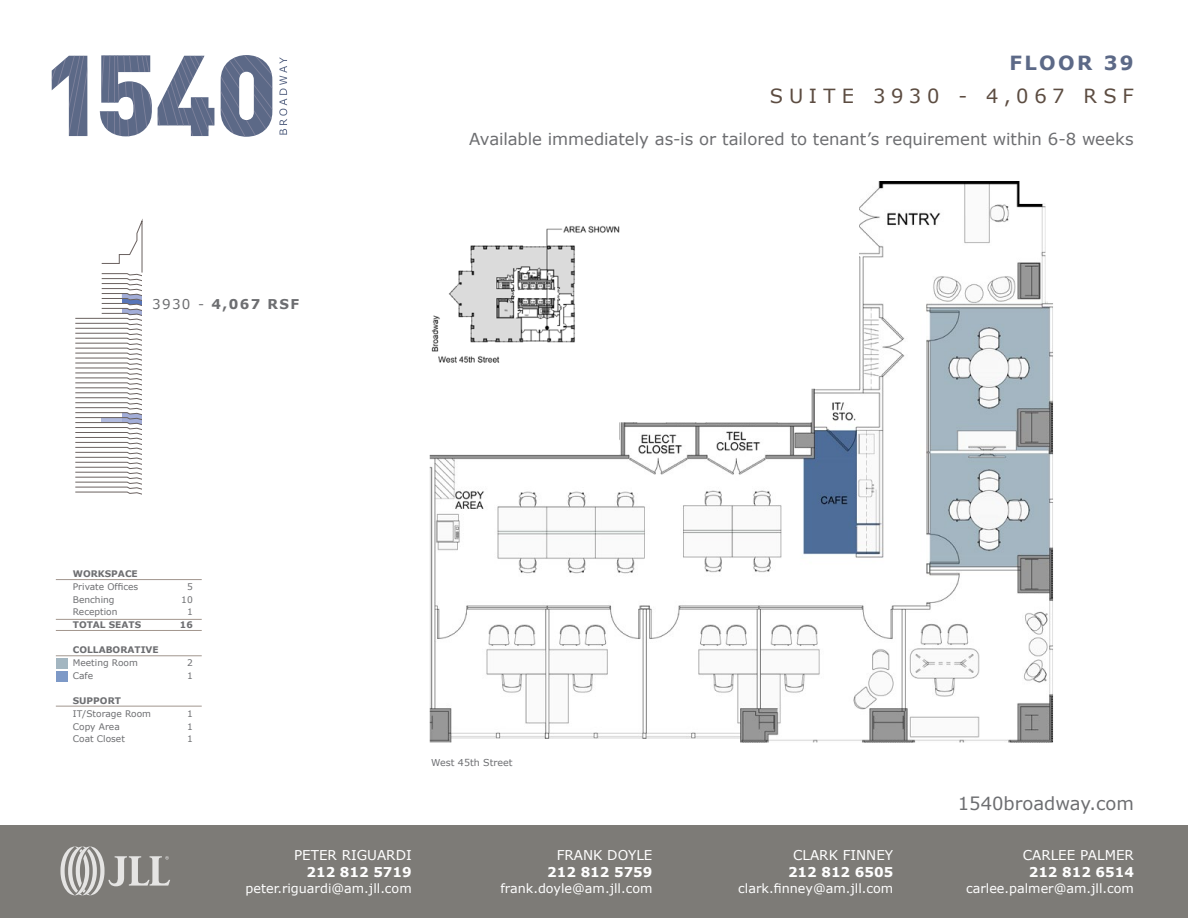
<style>
.page{position:relative;width:1188px;height:918px;background:#fff}
.page>*{position:absolute;margin:0;border:0;box-sizing:border-box;transform-origin:0 0}
.t1{font:19.5px "Verdana";letter-spacing:.3em;color:#5c4c41}
.t2{font:700 19.5px "Verdana";letter-spacing:.12em;color:#5c6987}
.t3{font:18px "Verdana";color:#6d6e71}
.t4{font:16.5px "Verdana";letter-spacing:-.005em;color:#6d6e71}
.t5{font:13.5px "Verdana";color:#fff}
.t6{font:700 13.5px "Verdana";color:#fff}
.t7{font:700 13.5px "Verdana";letter-spacing:.1em;color:#6d6e71}
.t8{font:12.75px "Verdana";color:#fff}
.t9{font:9.6px "Verdana";color:#6d6e71}
.t10{font:9px "Verdana";color:#6d6e71}
.t11{font:700 9px "Verdana";color:#6d6e71}
.s1{font-weight:400}
</style>
<div class="page">
<svg style="left:52px;top:55px;width:221px;height:82px"></svg>
<svg style="left:279px;top:57px;width:8px;height:78px"></svg>
<div style="left:0;top:825px;width:1188px;height:93px;background:#7d7b77"></div>
<svg style="left:60px;top:846px;width:110px;height:49px"></svg>
<img style="left:430px;top:181px;width:623px;height:561px">
<img style="left:430px;top:212px;width:204px;height:163px">
<svg style="left:75px;top:218px;width:68px;height:277px"></svg>
<div style="left:142px;top:274px;width:10px;height:230px;background:#fff"></div>
<div style="left:56px;top:671px;width:11px;height:11px;background:#7d99c7"></div>
<hr style="left:56px;top:579px;width:146px;height:1px;background:#a2968e">
<hr style="left:56px;top:619px;width:146px;height:1px;background:#a2968e">
<hr style="left:56px;top:630px;width:146px;height:1px;background:#a2968e">
<hr style="left:56px;top:656px;width:146px;height:1px;background:#a2968e">
<hr style="left:56px;top:706px;width:146px;height:1px;background:#a2968e">
<div style="left:56px;top:658px;width:11px;height:11px;background:#a3b6c1"></div>
<p class="t7" style="left:152px;top:296px;width:149px"><span class="s1">3930 -</span> 4,067 RSF</p>
<h1 class="t2" style="left:1009px;top:50px;width:126px">FLOOR 39</h1>
<h1 class="t1" style="left:770px;top:84px;width:365px">SUITE 3930 - 4,067 RSF</h1>
<p class="t4" style="left:469px;top:129px;width:666px">Available immediately as-is or tailored to tenant’s requirement within 6-8 weeks</p>
<p class="t11" style="left:73px;top:568px;width:66px">WORKSPACE</p>
<p class="t10" style="left:73px;top:581px;width:67px">Private Offices</p>
<p class="t10" style="left:187px;top:581px;width:7px">5</p>
<p class="t10" style="left:73px;top:594px;width:43px">Benching</p>
<p class="t10" style="left:181px;top:594px;width:13px">10</p>
<p class="t10" style="left:73px;top:606px;width:46px">Reception</p>
<p class="t10" style="left:187px;top:606px;width:7px">1</p>
<p class="t11" style="left:73px;top:619px;width:70px">TOTAL SEATS</p>
<p class="t11" style="left:180px;top:619px;width:14px">16</p>
<p class="t11" style="left:73px;top:644px;width:87px">COLLABORATIVE</p>
<p class="t10" style="left:73px;top:657px;width:67px">Meeting Room</p>
<p class="t10" style="left:187px;top:657px;width:7px">2</p>
<p class="t10" style="left:73px;top:670px;width:22px">Cafe</p>
<p class="t10" style="left:187px;top:670px;width:7px">1</p>
<p class="t11" style="left:73px;top:695px;width:50px">SUPPORT</p>
<p class="t10" style="left:73px;top:708px;width:80px">IT/Storage Room</p>
<p class="t10" style="left:187px;top:708px;width:7px">1</p>
<p class="t10" style="left:73px;top:721px;width:48px">Copy Area</p>
<p class="t10" style="left:187px;top:721px;width:7px">1</p>
<p class="t10" style="left:73px;top:733px;width:54px">Coat Closet</p>
<p class="t10" style="left:187px;top:733px;width:7px">1</p>
<p class="t9" style="left:431px;top:757px;width:83px">West 45th Street</p>
<p class="t5" style="left:294px;top:847px;width:119px">PETER RIGUARDI</p>
<p class="t6" style="left:307px;top:863px;width:107px">212 812 5719</p>
<p class="t8" style="left:246px;top:880px;width:168px">peter.riguardi@am.jll.com</p>
<p class="t5" style="left:557px;top:847px;width:97px">FRANK DOYLE</p>
<p class="t6" style="left:547px;top:863px;width:107px">212 812 5759</p>
<p class="t8" style="left:500px;top:880px;width:154px">frank.doyle@am.jll.com</p>
<p class="t5" style="left:793px;top:847px;width:102px">CLARK FINNEY</p>
<p class="t6" style="left:788px;top:863px;width:107px">212 812 6505</p>
<p class="t8" style="left:738px;top:880px;width:156px">clark.finney@am.jll.com</p>
<h2 class="t3" style="left:958px;top:792px;width:178px">1540broadway.com</h2>
<p class="t5" style="left:1023px;top:847px;width:113px">CARLEE PALMER</p>
<p class="t6" style="left:1029px;top:863px;width:107px">212 812 6514</p>
<p class="t8" style="left:966px;top:880px;width:169px">carlee.palmer@am.jll.com</p>
</div>
